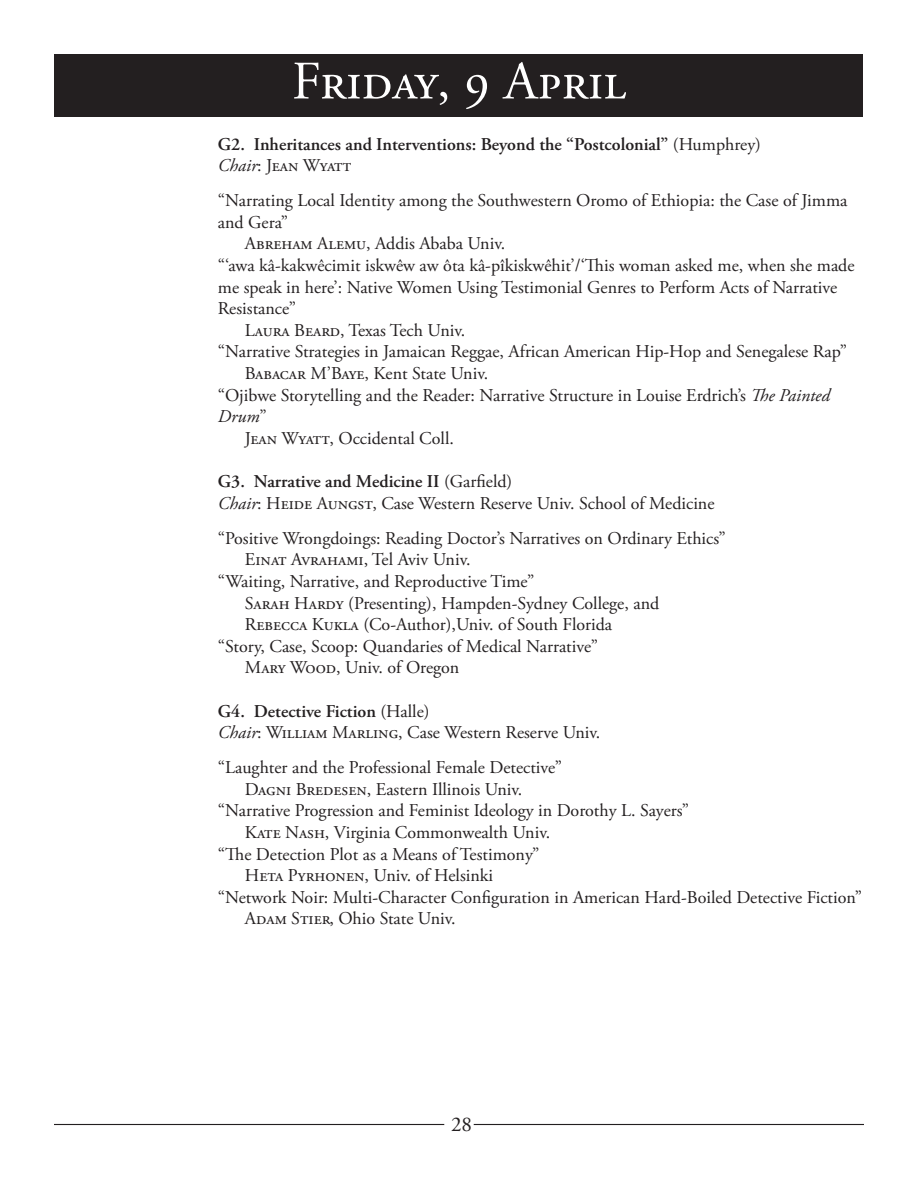
<style>
.page{position:relative;width:918px;height:1188px;background:#fff}
.page>*{position:absolute;margin:0;border:0;box-sizing:border-box;transform-origin:0 0}
.t1{font:54px "Adobe Garamond Pro";color:#fff}
.t2{font:21px "Adobe Garamond Pro";color:#231f20}
.t3{font:18px/21.6px "Adobe Garamond Pro";color:#231f20}
.t4{font:600 18px/21.6px "Adobe Garamond Pro";color:#231f20}
.t5{font:italic 18px "Adobe Garamond Pro";color:#231f20}
.s1{font-weight:400}
.s2{font-weight:400;font-style:italic}
.s3{font-style:italic}
.s4{font-style:normal}
.s5{font-weight:600}
</style>
<div class="page">
<hr style="left:54px;top:1124px;width:390px;height:1px;background:#231f20">
<hr style="left:474px;top:1124px;width:390px;height:1px;background:#231f20">
<div style="left:55px;top:54px;width:808px;height:63px;background:#231f20"></div>
<h1 class="t1" style="left:292px;top:49px;width:336px">FRIDAY, 9 APRIL</h1>
<p class="t4" style="left:218px;top:133px;width:545px">G2. Inheritances and Interventions: Beyond the “Postcolonial” <span class="s1">(Humphrey)<br></span><span class="s2">Chair</span><span class="s1">: JEAN WYATT</span></p>
<p class="t3" style="left:218px;top:190px;width:631px">“Narrating Local Identity among the Southwestern Oromo of Ethiopia: the Case of Jimma</p>
<p class="t3" style="left:218px;top:212px;width:72px">and Gera”</p>
<p class="t3" style="left:245px;top:234px;width:262px">ABREHAM ALEMU, Addis Ababa Univ.</p>
<p class="t3" style="left:218px;top:255px;width:638px">“‘awa kâ-kakwêcimit iskwêw aw ôta kâ-pîkiskwêhit’/‘This woman asked me, when she made</p>
<p class="t3" style="left:218px;top:277px;width:621px">me speak in here’: Native Women Using Testimonial Genres to Perform Acts of Narrative</p>
<p class="t3" style="left:218px;top:298px;width:80px">Resistance”</p>
<p class="t3" style="left:245px;top:320px;width:222px">LAURA BEARD, Texas Tech Univ.</p>
<p class="t3" style="left:218px;top:342px;width:631px">“Narrative Strategies in Jamaican Reggae, African American Hip-Hop and Senegalese Rap”</p>
<p class="t3" style="left:245px;top:363px;width:245px">BABACAR M’BAYE, Kent State Univ.</p>
<p class="t3" style="left:218px;top:385px;width:614px">“Ojibwe Storytelling and the Reader: Narrative Structure in Louise Erdrich’s <span class="s3">The Painted</span></p>
<p class="t5" style="left:218px;top:406px;width:50px">Drum<span class="s4">”</span></p>
<p class="t3" style="left:245px;top:428px;width:211px">JEAN WYATT, Occidental Coll.</p>
<p class="t3" style="left:218px;top:471px;width:498px"><span class="s5">G3. Narrative and Medicine II</span> (Garfield)<br><span class="s3">Chair</span>: HEIDE AUNGST, Case Western Reserve Univ. School of Medicine</p>
<p class="t3" style="left:218px;top:528px;width:509px">“Positive Wrongdoings: Reading Doctor’s Narratives on Ordinary Ethics”</p>
<p class="t3" style="left:245px;top:549px;width:227px">EINAT AVRAHAMI, Tel Aviv Univ.</p>
<p class="t3" style="left:218px;top:571px;width:318px">“Waiting, Narrative, and Reproductive Time”</p>
<p class="t3" style="left:245px;top:593px;width:416px">SARAH HARDY (Presenting), Hampden-Sydney College, and</p>
<p class="t3" style="left:245px;top:614px;width:369px">REBECCA KUKLA (Co-Author),Univ. of South Florida</p>
<p class="t3" style="left:218px;top:636px;width:382px">“Story, Case, Scoop: Quandaries of Medical Narrative”</p>
<p class="t3" style="left:245px;top:657px;width:216px">MARY WOOD, Univ. of Oregon</p>
<p class="t3" style="left:218px;top:701px;width:384px"><span class="s5">G4. Detective Fiction</span> (Halle)<br><span class="s3">Chair</span>: WILLIAM MARLING, Case Western Reserve Univ.</p>
<p class="t3" style="left:218px;top:757px;width:346px">“Laughter and the Professional Female Detective”</p>
<p class="t3" style="left:245px;top:779px;width:279px">DAGNI BREDESEN, Eastern Illinois Univ.</p>
<p class="t3" style="left:218px;top:801px;width:473px">“Narrative Progression and Feminist Ideology in Dorothy L. Sayers”</p>
<p class="t3" style="left:245px;top:822px;width:307px">KATE NASH, Virginia Commonwealth Univ.</p>
<p class="t3" style="left:218px;top:844px;width:323px">“The Detection Plot as a Means of Testimony”</p>
<p class="t3" style="left:245px;top:865px;width:250px">HETA PYRHONEN, Univ. of Helsinki</p>
<p class="t3" style="left:218px;top:887px;width:646px">“Network Noir: Multi-Character Configuration in American Hard-Boiled Detective Fiction”</p>
<p class="t3" style="left:245px;top:909px;width:212px">ADAM STIER, Ohio State Univ.</p>
<p class="t2" style="left:451px;top:1112px;width:22px">28</p>
</div>
